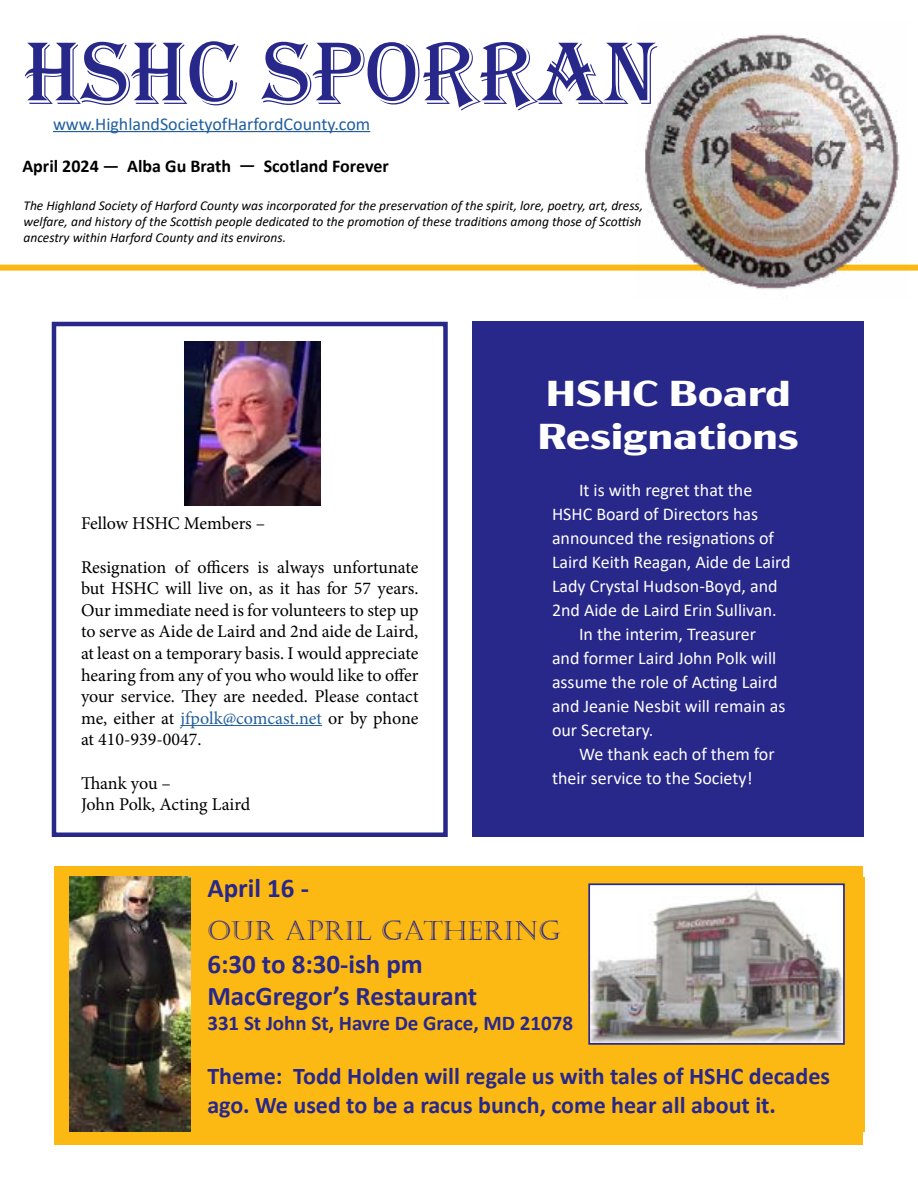
<style>
.page{position:relative;width:918px;height:1188px;background:#fff}
.page>*{position:absolute;margin:0;border:0;box-sizing:border-box;transform-origin:0 0}
.t1{font:91.8px "Algerian";color:#28278a}
.t2{font:700 expanded 36px/43.2px "Acme Gothic";color:#fff;scale:1.06 1}
.t3{font:700 27px/32.4px "Calibri";color:#28278a}
.t4{font:27px "Castellar";color:#28278a}
.t5{font:700 24px/28.8px "Calibri";color:#28278a}
.t6{font:700 21px "Calibri";color:#28278a}
.t7{font:18px/21.6px "Minion Pro";letter-spacing:-.005em;color:#000;text-align:justify}
.t8{font:18px "Calibri";color:#fff}
.t9{font:18px "Calibri";color:#215e9e}
.t10{font:700 18px "Calibri";color:#000}
.t11{font:italic 13.5px/16.2px "Calibri";color:#000}
.s1{color:#215e9e}
</style>
<div class="page">
<div style="left:472px;top:322px;width:392px;height:515px;background:#28278a"></div>
<div style="left:0;top:265px;width:918px;height:6px;background:#fdb913"></div>
<img style="left:635px;top:34px;width:276px;height:256px">
<hr style="left:53px;top:131px;width:317px;height:1px;background:#215e9e">
<div style="left:54px;top:866px;width:809px;height:278px;background:#fdb913"></div>
<img style="left:69px;top:877px;width:122px;height:255px">
<div style="left:207px;top:877px;width:658px;height:254px;background:#fdb913"></div>
<img style="left:591px;top:886px;width:251px;height:156px">
<div style="left:588px;top:883px;width:257px;height:162px;border:2px solid #28278a"></div>
<hr style="left:180px;top:725px;width:142px;height:1px;background:#215e9e">
<img style="left:185px;top:341px;width:135px;height:164px">
<div style="left:52px;top:322px;width:396px;height:515px;border:4px solid #28278a"></div>
<h1 class="t1" style="left:24px;top:22px;width:635px">HSHC SPORRAN</h1>
<p class="t9" style="left:53px;top:111px;width:319px">www.HighlandSocietyofHarfordCounty.com</p>
<p class="t10" style="left:22px;top:153px;width:368px">April 2024 — Alba Gu Brath — Scotland Forever</p>
<p class="t11" style="left:23px;top:197px;width:621px">The Highland Society of Harford County was incorporated for the preservation of the spirit, lore, poetry, art, dress, welfare, and history of the Scottish people dedicated to the promotion of these traditions among those of Scottish ancestry within Harford County and its environs.</p>
<p class="t7" style="left:81px;top:513px;width:186px">Fellow HSHC Members –</p>
<p class="t7" style="left:81px;top:556px;width:339px">Resignation of officers is always unfortunate but HSHC will live on, as it has for 57 years.<br>Our immediate need is for volunteers to step up to serve as Aide de Laird and 2nd aide de Laird, at least on a temporary basis. I would appreciate hearing from any of you who would like to offer your service. They are needed. Please contact me, either at <span class="s1">jfpolk@comcast.net</span> or by phone at 410-939-0047.</p>
<p class="t7" style="left:81px;top:772px;width:171px">Thank you –<br>John Polk, Acting Laird</p>
<h2 class="t2" style="left:538px;top:369px;width:248px">HSHC Board<br>Resignations</h2>
<p class="t8" style="left:579px;top:477px;width:175px">It is with regret that the</p>
<p class="t8" style="left:552px;top:501px;width:208px">HSHC Board of Directors has</p>
<p class="t8" style="left:552px;top:525px;width:224px">announced the resignations of</p>
<p class="t8" style="left:552px;top:549px;width:240px">Laird Keith Reagan, Aide de Laird</p>
<p class="t8" style="left:552px;top:573px;width:227px">Lady Crystal Hudson-Boyd, and</p>
<p class="t8" style="left:552px;top:597px;width:226px">2nd Aide de Laird Erin Sullivan.</p>
<p class="t8" style="left:579px;top:621px;width:179px">In the interim, Treasurer</p>
<p class="t8" style="left:552px;top:645px;width:226px">and former Laird John Polk will</p>
<p class="t8" style="left:552px;top:669px;width:227px">assume the role of Acting Laird</p>
<p class="t8" style="left:552px;top:693px;width:235px">and Jeanie Nesbit will remain as</p>
<p class="t8" style="left:552px;top:717px;width:103px">our Secretary.</p>
<p class="t8" style="left:579px;top:741px;width:197px">We thank each of them for</p>
<p class="t8" style="left:552px;top:765px;width:202px">their service to the Society!</p>
<h3 class="t3" style="left:207px;top:872px;width:103px">April 16 -</h3>
<h3 class="t4" style="left:207px;top:916px;width:353px">OUR APRIL GATHERING</h3>
<h3 class="t3" style="left:207px;top:947px;width:271px">6:30 to 8:30-ish pm<br>MacGregor’s Restaurant</h3>
<p class="t6" style="left:207px;top:1009px;width:367px">331 St John St, Havre De Grace, MD 21078</p>
<h3 class="t5" style="left:207px;top:1062px;width:624px">Theme: Todd Holden will regale us with tales of HSHC decades ago. We used to be a racus bunch, come hear all about it.</h3>
</div>
